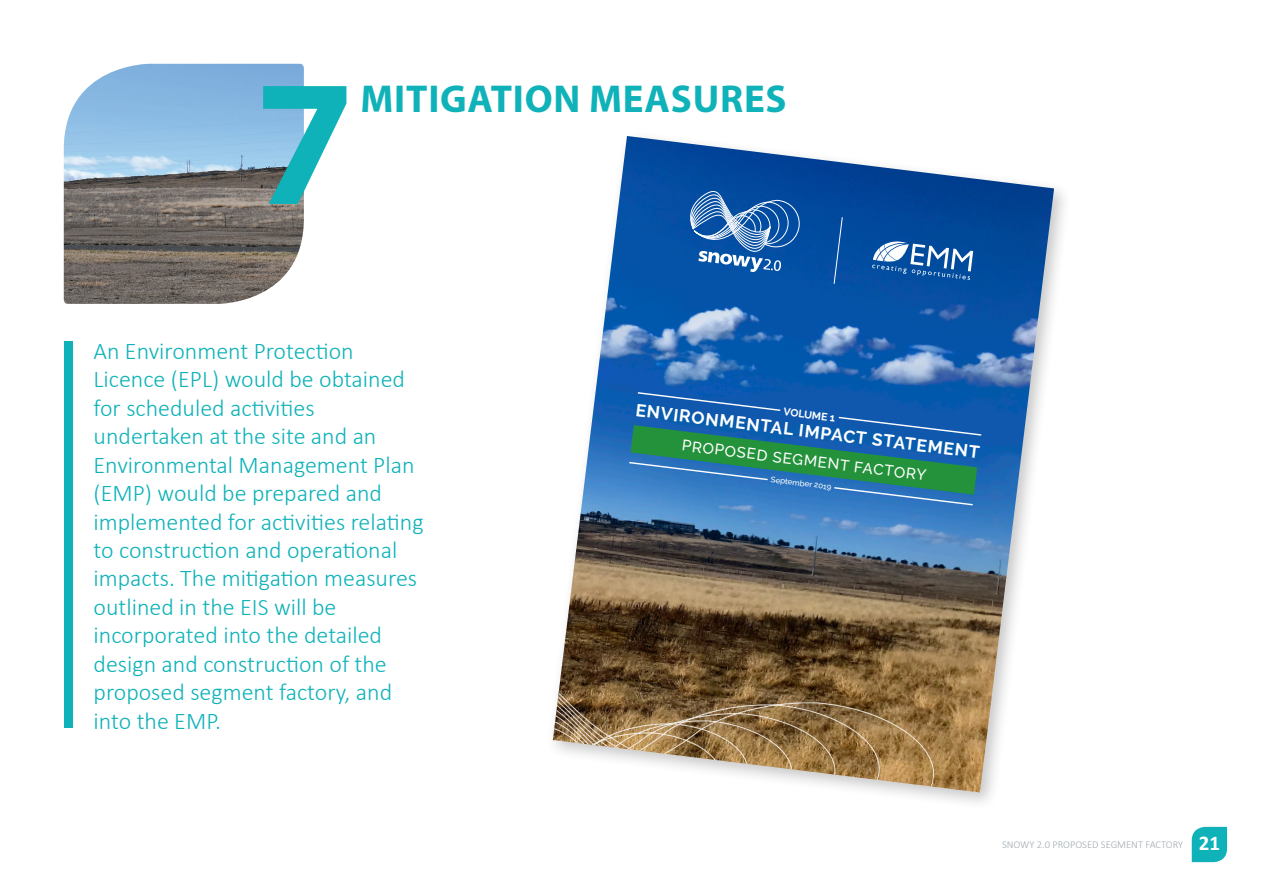
<style>
.page{position:relative;width:1263px;height:893px;background:#fff}
.page>*{position:absolute;margin:0;border:0;box-sizing:border-box;transform-origin:0 0}
.t1{font:700 181.35px "Myriad Pro";color:#0eb2b8}
.t2{font:700 39px "Myriad Pro";letter-spacing:.02em;color:#0eb2b8}
.t3{font:300 24px/28.5px "Calibri";color:#0eb2b8}
.t4{font:700 21px "Calibri";color:#fff}
.t5{font:700 17.4px "Raleway";color:#fff}
.t6{font:500 15.15px "Raleway";color:#fff}
.t7{font:700 10.65px "Raleway";color:#fff}
.t8{font:300 10.5px "Calibri";color:#9faab2}
.t9{font:500 7.95px "Raleway";color:#fff}
</style>
<div class="page">
<img style="left:64px;top:64px;width:240px;height:240px">
<div style="left:64px;top:341px;width:8px;height:386px;background:#0eb2b8"></div>
<img style="left:564px;top:136px;width:490px;height:656px">
<svg style="left:553px;top:649px;width:381px;height:143px;background:#9b8363"></svg>
<svg style="left:628px;top:391px;width:355px;height:115px;background:#21729a"></svg>
<svg style="left:833px;top:217px;width:10px;height:67px"></svg>
<svg style="left:682px;top:181px;width:118px;height:91px;background:#2f6cb2"></svg>
<svg style="left:872px;top:240px;width:101px;height:40px"></svg>
<svg style="left:1192px;top:827px;width:35px;height:35px"></svg>
<h1 class="t1" style="left:254px;top:25px;width:102px">7</h1>
<h2 class="t2" style="left:360px;top:74px;width:428px">MITIGATION MEASURES</h2>
<p class="t3" style="left:94px;top:336px;width:331px">An Environment Protection<br>Licence (EPL) would be obtained for scheduled activities undertaken at the site and an<br>Environmental Management Plan (EMP) would be prepared and implemented for activities relating to construction and operational impacts. The mitigation measures outlined in the EIS will be incorporated into the detailed design and construction of the proposed segment factory, and into the EMP.</p>
<p class="t5" style="left:637px;top:400px;width:348px;rotate:7deg">ENVIRONMENTAL IMPACT STATEMENT</p>
<p class="t7" style="left:784px;top:405px;width:53px;rotate:7deg">VOLUME 1</p>
<p class="t6" style="left:683px;top:436px;width:248px;rotate:7deg">PROPOSED SEGMENT FACTORY</p>
<p class="t9" style="left:771px;top:475px;width:62px;rotate:7deg">September 2019</p>
<p class="t8" style="left:1002px;top:838px;width:183px">SNOWY 2.0 PROPOSED SEGMENT FACTORY</p>
<p class="t4" style="left:1199px;top:828px;width:23px">21</p>
</div>
